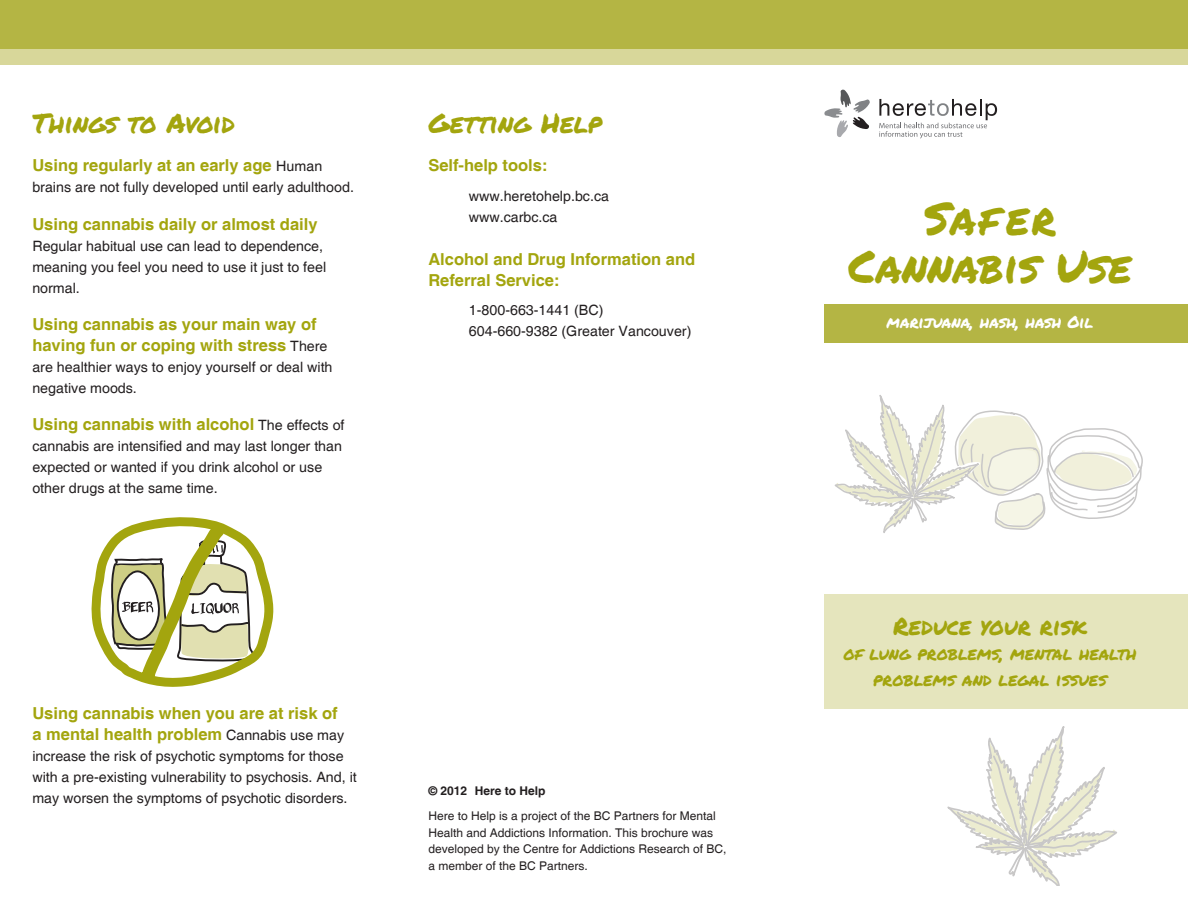
<style>
.page{position:relative;width:1188px;height:918px;background:#fff}
.page>*{position:absolute;margin:0;border:0;box-sizing:border-box;transform-origin:0 0}
.t1{font:45px/48px "Permanent Marker";color:#a3a50e;text-align:center}
.t2{font:27px "Permanent Marker";color:#a3a50e}
.t3{font:24px "Permanent Marker";color:#a3a50e}
.t4{font:18px/25.5px "Permanent Marker";color:#a3a50e;text-align:center}
.t5{font:700 16.5px/21px "Helvetica";color:#a3a50e}
.t6{font:16.5px "Permanent Marker";color:#fff}
.t7{font:14.25px/21px "Helvetica";color:#231f20}
.t8{font:12px/16.5px "Helvetica";color:#231f20}
.t9{font:700 12px "Helvetica";color:#231f20}
.s1{font-weight:400;font-size:14.25px;color:#231f20}
</style>
<div class="page">
<div style="left:824px;top:595px;width:364px;height:114px;background:#e5e5bd"></div>
<div style="left:0;top:0;width:1188px;height:50px;background:#b4b544"></div>
<div style="left:0;top:49px;width:1188px;height:15px;background:#d8d79a"></div>
<svg style="left:824px;top:90px;width:46px;height:47px"></svg>
<svg style="left:879px;top:99px;width:118px;height:39px"></svg>
<div style="left:824px;top:304px;width:364px;height:38px;background:#b4b544"></div>
<svg style="left:834px;top:395px;width:309px;height:138px"></svg>
<svg style="left:947px;top:726px;width:170px;height:160px"></svg>
<svg style="left:91px;top:517px;width:183px;height:170px"></svg>
<h2 class="t2" style="left:32px;top:103px;width:204px">Things to Avoid</h2>
<p class="t5" style="left:32px;top:156px;width:291px">Using regularly at an early age <span class="s1">Human</span></p>
<p class="t7" style="left:32px;top:177px;width:323px">brains are not fully developed until early adulthood.</p>
<p class="t5" style="left:32px;top:214px;width:287px">Using cannabis daily or almost daily</p>
<p class="t7" style="left:32px;top:236px;width:295px">Regular habitual use can lead to dependence, meaning you feel you need to use it just to feel normal.</p>
<p class="t5" style="left:32px;top:314px;width:297px">Using cannabis as your main way of having fun or coping with stress <span class="s1">There</span></p>
<p class="t7" style="left:32px;top:357px;width:302px">are healthier ways to enjoy yourself or deal with negative moods.</p>
<p class="t5" style="left:32px;top:414px;width:314px">Using cannabis with alcohol <span class="s1">The effects of</span></p>
<p class="t7" style="left:32px;top:436px;width:311px">cannabis are intensified and may last longer than expected or wanted if you drink alcohol or use other drugs at the same time.</p>
<h2 class="t2" style="left:428px;top:103px;width:175px">Getting Help</h2>
<p class="t5" style="left:428px;top:156px;width:121px">Self-help tools:</p>
<p class="t7" style="left:469px;top:186px;width:142px">www.heretohelp.bc.ca www.carbc.ca</p>
<p class="t5" style="left:428px;top:249px;width:268px">Alcohol and Drug Information and<br>Referral Service:</p>
<p class="t7" style="left:469px;top:300px;width:224px">1-800-663-1441 (BC)<br>604-660-9382 (Greater Vancouver)</p>
<p class="t5" style="left:32px;top:704px;width:313px">Using cannabis when you are at risk of a mental health problem <span class="s1">Cannabis use may</span></p>
<p class="t7" style="left:32px;top:746px;width:326px">increase the risk of psychotic symptoms for those with a pre-existing vulnerability to psychosis. And, it may worsen the symptoms of psychotic disorders.</p>
<p class="t9" style="left:428px;top:783px;width:119px">© 2012 Here to Help</p>
<p class="t8" style="left:428px;top:808px;width:300px">Here to Help is a project of the BC Partners for Mental Health and Addictions Information. This brochure was developed by the Centre for Addictions Research of BC, a member of the BC Partners.</p>
<h1 class="t1" style="left:848px;top:193px;width:285px">Safer<br>Cannabis Use</h1>
<p class="t6" style="left:887px;top:310px;width:208px">marijuana, hash, hash Oil</p>
<h3 class="t3" style="left:893px;top:608px;width:195px">Reduce your risk</h3>
<p class="t4" style="left:843px;top:640px;width:295px">of lung problems, mental health problems and legal issues</p>
</div>
